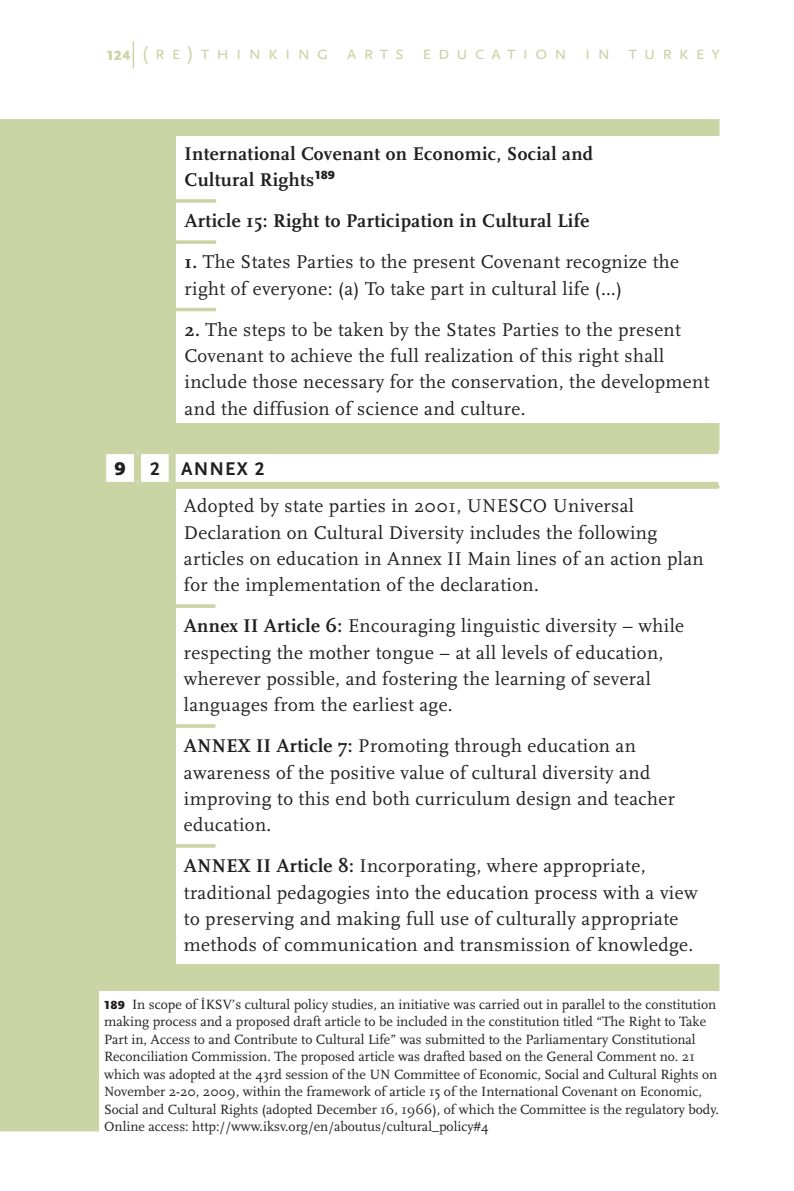
<style>
.page{position:relative;width:794px;height:1191px;background:#fff}
.page>*{position:absolute;margin:0;border:0;box-sizing:border-box;transform-origin:0 0}
.t1{font:19.25px/26.2px "Scala";letter-spacing:.02em;color:#231f20}
.t2{font:700 19.25px/26.2px "Scala";letter-spacing:.02em;color:#231f20}
.t3{font:19.25px "Scala Sans Pro";letter-spacing:.345em;color:#cad4a5}
.t4{font:700 19.25px "Scala Sans Pro";letter-spacing:.06em;color:#231f20}
.t5{font:900 19.25px "Scala Sans Pro";color:#231f20}
.t6{font:14px/17.5px "Scala";color:#231f20}
.s1{font-weight:900;font-size:14px}
.s2{font-weight:700}
.s3{font-family:"Scala Sans Pro";font-weight:900;font-size:12.25px}
</style>
<div class="page">
<div style="left:0;top:119px;width:719px;height:1012px;background:#cad4a5"></div>
<svg style="left:133px;top:41px;width:1px;height:27px"></svg>
<div style="left:176px;top:136px;width:550px;height:287px;background:#fff"></div>
<svg style="left:135px;top:199px;width:81px;height:4px"></svg>
<svg style="left:135px;top:240px;width:81px;height:4px"></svg>
<hr style="left:135px;top:308px;width:81px;height:3px;background:#cad4a5">
<hr style="left:135px;top:428px;width:81px;height:3px;background:#cad4a5">
<div style="left:99px;top:991px;width:620px;height:146px;background:#fff"></div>
<div style="left:176px;top:489px;width:590px;height:475px;background:#fff"></div>
<hr style="left:134px;top:604px;width:81px;height:4px;background:#cad4a5">
<svg style="left:134px;top:724px;width:81px;height:4px"></svg>
<hr style="left:134px;top:844px;width:81px;height:3px;background:#cad4a5">
<svg style="left:106px;top:450px;width:614px;height:35px"></svg>
<div style="left:99px;top:447px;width:38px;height:7px;background:#cad4a5"></div>
<div style="left:99px;top:454px;width:7px;height:28px;background:#cad4a5"></div>
<div style="left:172px;top:447px;width:546px;height:7px;background:#cad4a5"></div>
<div style="left:99px;top:482px;width:38px;height:7px;background:#cad4a5"></div>
<div style="left:172px;top:482px;width:546px;height:7px;background:#cad4a5"></div>
<div style="left:137px;top:447px;width:35px;height:7px;background:#cad4a5"></div>
<div style="left:134px;top:454px;width:7px;height:28px;background:#cad4a5"></div>
<div style="left:169px;top:454px;width:7px;height:28px;background:#cad4a5"></div>
<div style="left:137px;top:482px;width:35px;height:7px;background:#cad4a5"></div>
<p class="t3" style="left:107px;top:42px;width:615px"><span class="s1">124</span> (re)thınkıng arts educatıon ın turkey</p>
<p class="t2" style="left:185px;top:140px;width:410px">International Covenant on Economic, Social and<br>Cultural Rights<sup>189</sup></p>
<p class="t2" style="left:185px;top:208px;width:406px">Article 15: Right to Participation in Cultural Life</p>
<p class="t1" style="left:185px;top:249px;width:496px"><span class="s2">1.</span> The States Parties to the present Covenant recognize the right of everyone: (a) To take part in cultural life (…)</p>
<p class="t1" style="left:185px;top:317px;width:526px"><span class="s2">2.</span> The steps to be taken by the States Parties to the present Covenant to achieve the full realization of this right shall include those necessary for the conservation, the development and the diffusion of science and culture.</p>
<p class="t5" style="left:114px;top:457px;width:13px">9</p>
<p class="t4" style="left:150px;top:457px;width:116px">2 ANNEX 2</p>
<p class="t1" style="left:184px;top:493px;width:521px">Adopted by state parties in 2001, UNESCO Universal Declaration on Cultural Diversity includes the following articles on education in Annex II Main lines of an action plan for the implementation of the declaration.</p>
<p class="t1" style="left:184px;top:613px;width:502px"><span class="s2">Annex II Article 6:</span> Encouraging linguistic diversity – while respecting the mother tongue – at all levels of education, wherever possible, and fostering the learning of several languages from the earliest age.</p>
<p class="t1" style="left:184px;top:733px;width:492px"><span class="s2">ANNEX II Article 7:</span> Promoting through education an awareness of the positive value of cultural diversity and improving to this end both curriculum design and teacher education.</p>
<p class="t1" style="left:184px;top:853px;width:515px"><span class="s2">ANNEX II Article 8:</span> Incorporating, where appropriate, traditional pedagogies into the education process with a view to preserving and making full use of culturally appropriate methods of communication and transmission of knowledge.</p>
<p class="t6" style="left:104px;top:995px;width:616px"><span class="s3">189</span> In scope of İKSV’s cultural policy studies, an initiative was carried out in parallel to the constitution making process and a proposed draft article to be included in the constitution titled “The Right to Take Part in, Access to and Contribute to Cultural Life” was submitted to the Parliamentary Constitutional Reconciliation Commission. The proposed article was drafted based on the General Comment no. 21 which was adopted at the 43rd session of the UN Committee of Economic, Social and Cultural Rights on November 2-20, 2009, within the framework of article 15 of the International Covenant on Economic, Social and Cultural Rights (adopted December 16, 1966), of which the Committee is the regulatory body.<br>Online access: http://www.iksv.org/en/aboutus/cultural_policy#4</p>
</div>
